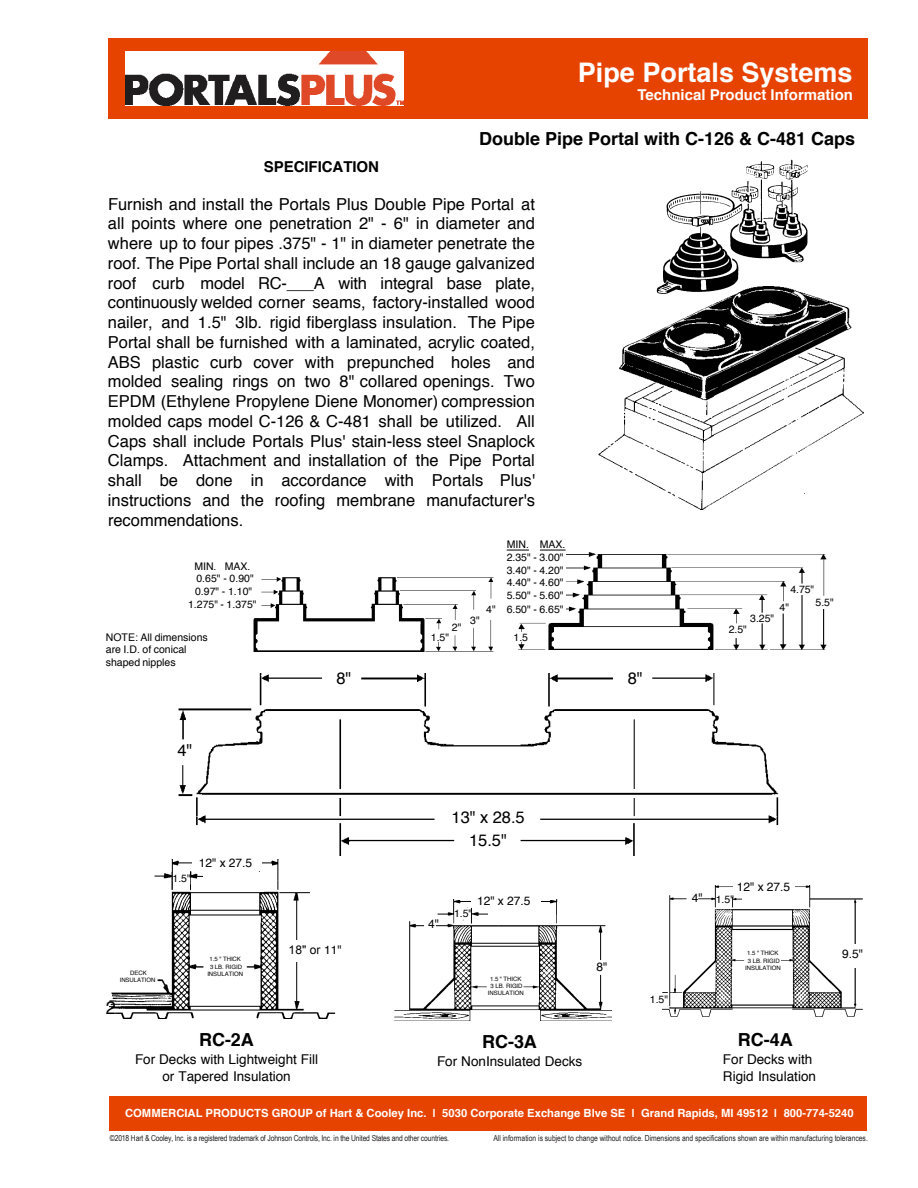
<style>
.page{position:relative;width:918px;height:1188px;background:#fff}
.page>*{position:absolute;margin:0;border:0;box-sizing:border-box;transform-origin:0 0}
.t1{font:700 27px "Helvetica";color:#fff}
.t2{font:700 18px "Helvetica";color:#000}
.t3{font:18px "Helvetica";color:#000}
.t4{font:16.5px/19.8px "Helvetica";color:#000;text-align:center}
.t5{font:700 15px "Helvetica";color:#fff}
.t6{font:700 15px "Helvetica";letter-spacing:-.005em;color:#000}
.t7{font:13.5px/16.2px "Helvetica";color:#000}
.t8{font:700 13.5px "Helvetica";color:#fff}
.t9{font:12px "Helvetica";color:#000}
.t10{font:12px "Arial";color:#000}
.t11{font:700 11.25px "Helvetica";color:#fff}
.t12{font:10.5px/12.6px "Helvetica";color:#000}
.t13{font:8.25px "Arial Narrow";color:#221f1f}
.t14{font:6px/7.2px "Helvetica";letter-spacing:-.005em;color:#000;text-align:center}
.s1{font-family:"Helvetica"}
</style>
<div class="page">
<img style="left:518px;top:553px;width:309px;height:97px">
<img style="left:178px;top:673px;width:601px;height:183px">
<img style="left:395px;top:900px;width:217px;height:120px">
<img style="left:109px;top:860px;width:227px;height:159px">
<img style="left:663px;top:885px;width:200px;height:132px">
<div style="left:286px;top:940px;width:22px;height:22px;background:#fff"></div>
<div style="left:830px;top:944px;width:42px;height:24px;background:#fff"></div>
<div style="left:558px;top:902px;width:28px;height:21px;background:#fff"></div>
<div style="left:733px;top:884px;width:62px;height:8px;background:#fff"></div>
<div style="left:742px;top:893px;width:57px;height:16px;background:#fff"></div>
<div style="left:472px;top:896px;width:69px;height:11px;background:#fff"></div>
<div style="left:488px;top:907px;width:56px;height:18px;background:#fff"></div>
<div style="left:203px;top:872px;width:60px;height:20px;background:#fff"></div>
<div style="left:193px;top:855px;width:69px;height:15px;background:#fff"></div>
<img style="left:253px;top:578px;width:241px;height:74px">
<div style="left:545px;top:542px;width:21px;height:76px;background:#fff"></div>
<img style="left:598px;top:287px;width:266px;height:223px">
<img style="left:653px;top:192px;width:92px;height:105px">
<img style="left:723px;top:159px;width:85px;height:110px">
<svg style="left:507px;top:550px;width:22px;height:1px"></svg>
<svg style="left:540px;top:550px;width:26px;height:1px"></svg>
<div style="left:110px;top:1097px;width:757px;height:34px;background:#e74300"></div>
<div style="left:108px;top:38px;width:760px;height:81px;background:#e74300"></div>
<img style="left:125px;top:51px;width:279px;height:55px">
<h1 class="t1" style="left:578px;top:51px;width:276px">Pipe Portals Systems</h1>
<p class="t5" style="left:637px;top:83px;width:217px">Technical Product Information</p>
<p class="t2" style="left:479px;top:124px;width:377px">Double Pipe Portal with C-126 &amp; C-481 Caps</p>
<p class="t6" style="left:264px;top:155px;width:117px">SPECIFICATION</p>
<p class="t4" style="left:108px;top:194px;width:429px;text-align:justify">Furnish and install the Portals Plus Double Pipe Portal at all points where one penetration 2" - 6" in diameter and where up to four pipes .375" - 1" in diameter penetrate the roof. The Pipe Portal shall include an 18 gauge galvanized roof curb model RC-___A with integral base plate, continuously welded corner seams, factory-installed wood nailer, and 1.5" 3lb. rigid fiberglass insulation. The Pipe Portal shall be furnished with a laminated, acrylic coated, ABS plastic curb cover with prepunched holes and molded sealing rings on two 8" collared openings. Two EPDM (Ethylene Propylene Diene Monomer) compression molded caps model C-126 &amp; C-481 shall be utilized. All Caps shall include Portals Plus' stain-less steel Snaplock Clamps. Attachment and installation of the Pipe Portal shall be done in accordance with Portals Plus' instructions and the roofing membrane manufacturer's recommendations.</p>
<p class="t12" style="left:188px;top:560px;width:70px;text-align:center">MIN. MAX.<br>0.65" - 0.90"<br>0.97" - 1.10"<br>1.275" - 1.375"</p>
<p class="t12" style="left:106px;top:631px;width:103px">NOTE: All dimensions are I.D. of conical shaped nipples</p>
<p class="t12" style="left:452px;top:622px;width:11px">2"</p>
<p class="t12" style="left:431px;top:631px;width:20px">1.5"</p>
<p class="t12" style="left:486px;top:603px;width:11px">4"</p>
<p class="t12" style="left:470px;top:614px;width:11px">3"</p>
<p class="t12" style="left:507px;top:539px;width:60px">MIN. MAX.<br>2.35" - 3.00"<br>3.40" - 4.20"<br>4.40" - 4.60"<br>5.50" - 5.60"</p>
<p class="t12" style="left:507px;top:603px;width:58px">6.50" - 6.65"</p>
<p class="t12" style="left:514px;top:632px;width:16px">1.5</p>
<p class="t4" style="left:336px;top:669px;width:16px">8"</p>
<p class="t4" style="left:628px;top:669px;width:16px">8"</p>
<p class="t12" style="left:790px;top:584px;width:25px">4.75"</p>
<p class="t12" style="left:780px;top:601px;width:11px">4"</p>
<p class="t12" style="left:750px;top:612px;width:25px">3.25"</p>
<p class="t12" style="left:729px;top:623px;width:20px">2.5"</p>
<p class="t12" style="left:816px;top:597px;width:20px">5.5"</p>
<p class="t4" style="left:178px;top:741px;width:16px">4"</p>
<p class="t14" style="left:120px;top:969px;width:37px">DECK<br>INSULATION</p>
<p class="t3" style="left:106px;top:994px;width:12px">2</p>
<p class="t12" style="left:173px;top:872px;width:20px">1.5"</p>
<p class="t9" style="left:199px;top:854px;width:55px">12" x 27.5</p>
<p class="t4" style="left:452px;top:806px;width:75px;line-height:23.1px">13" x 28.5<br>15.5"</p>
<p class="t9" style="left:428px;top:915px;width:12px">4"</p>
<p class="t9" style="left:477px;top:892px;width:55px">12" x 27.5</p>
<p class="t12" style="left:454px;top:908px;width:20px">1.5"</p>
<p class="t9" style="left:692px;top:888px;width:12px">4"</p>
<p class="t9" style="left:737px;top:878px;width:55px">12" x 27.5</p>
<p class="t12" style="left:716px;top:894px;width:20px">1.5"</p>
<p class="t10" style="left:289px;top:942px;width:55px">18" or <span class="s1">11"</span></p>
<p class="t14" style="left:207px;top:956px;width:37px">1.5 " THICK<br>3 LB. RIGID<br>INSULATION</p>
<p class="t14" style="left:745px;top:950px;width:37px">1.5 " THICK<br>3 LB. RIGID<br>INSULATION</p>
<p class="t9" style="left:597px;top:957px;width:12px">8"</p>
<p class="t14" style="left:488px;top:975px;width:37px">1.5 " THICK<br>3 LB. RIGID<br>INSULATION</p>
<p class="t12" style="left:650px;top:993px;width:20px">1.5"</p>
<p class="t2" style="left:199px;top:1025px;width:56px">RC-2A</p>
<p class="t7" style="left:135px;top:1052px;width:185px;text-align:center">For Decks with Lightweight Fill or Tapered Insulation</p>
<p class="t2" style="left:482px;top:1027px;width:56px">RC-3A</p>
<p class="t7" style="left:437px;top:1053px;width:147px">For NonInsulated Decks</p>
<p class="t2" style="left:738px;top:1026px;width:56px">RC-4A</p>
<p class="t7" style="left:723px;top:1052px;width:95px">For Decks with<br>Rigid Insulation</p>
<p class="t9" style="left:842px;top:944px;width:22px">9.5"</p>
<p class="t8" style="left:126px;top:1100px;width:39px">PORT</p>
<p class="t13" style="left:110px;top:1132px;width:341px">©2018 Hart &amp; Cooley, Inc. is a registered trademark of Johnson Controls, Inc. in the United States and other countries.</p>
<p class="t13" style="left:493px;top:1132px;width:376px">All information is subject to change without notice. Dimensions and specifications shown are within manufacturing tolerances.</p>
<p class="t11" style="left:125px;top:1104px;width:730px">COMMERCIAL PRODUCTS GROUP of Hart &amp; Cooley Inc. | 5030 Corporate Exchange Blve SE | Grand Rapids, MI 49512 | 800-774-5240</p>
</div>
